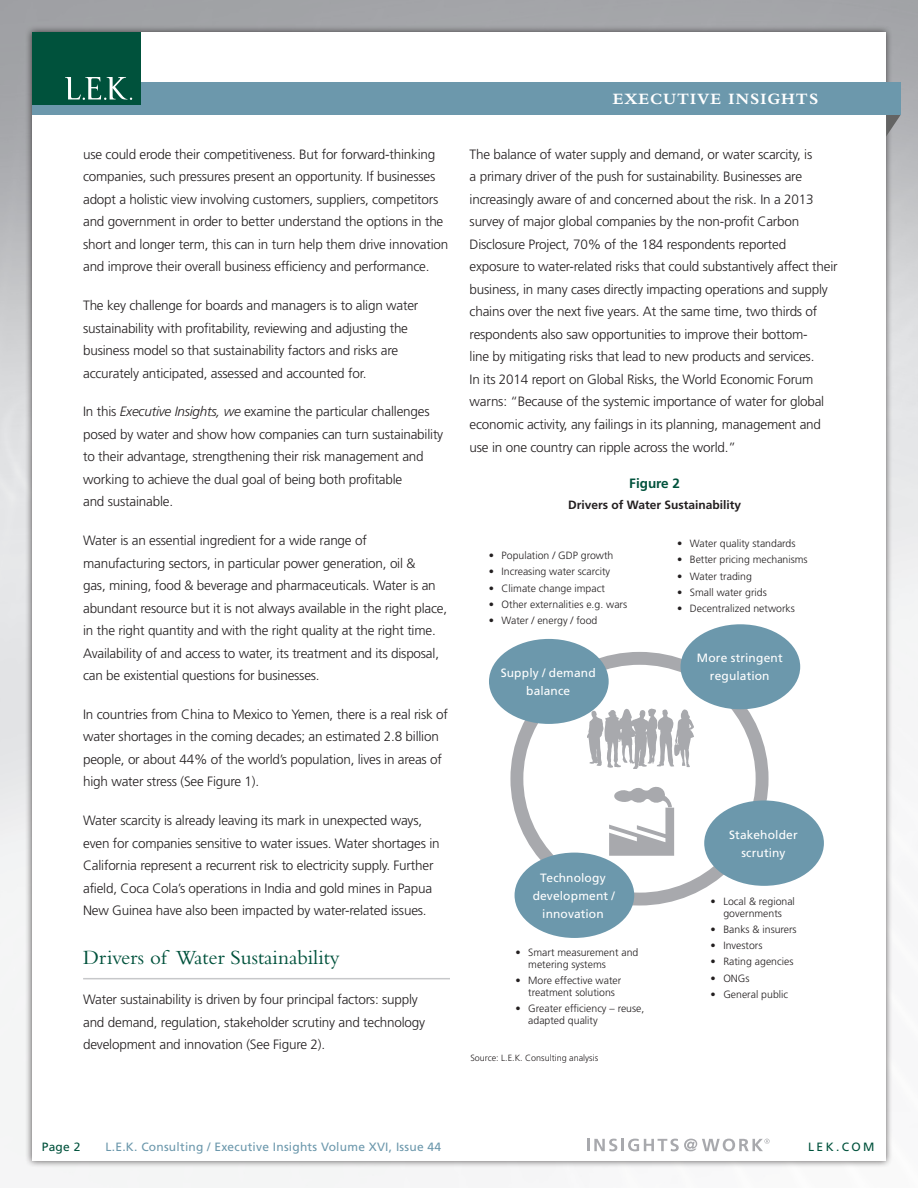
<style>
.page{position:relative;width:918px;height:1188px;background:#fff}
.page>*{position:absolute;margin:0;border:0;box-sizing:border-box;transform-origin:0 0}
.subhead{font:21px "Bembo";color:#00523c}
.t1{font:700 16.5px "Bembo";letter-spacing:.06em;color:#fff}
.Body_text_LEK{font:300 13.5px/22.5px "Frutiger";letter-spacing:-.015em;color:#231f20}
.Figure_Title{font:700 13.5px "Frutiger";color:#00523c}
.frutiger_text{font:12px/18px "Frutiger";letter-spacing:.01em;color:#fff;text-align:center}
.t2{font:12px "Frutiger";letter-spacing:.02em;color:#6c98ac}
.Figure_Title-2{font:700 12px "Frutiger";color:#231f20}
.t3{font:12px "Frutiger";letter-spacing:.2em;color:#00523c}
.t4{font:300 10.5px/12px "Frutiger";color:#231f20}
.frutiger_text-2{font:300 9px "Frutiger";color:#231f20}
.s1{font-style:italic}
</style>
<div class="page">
<div style="left:25px;top:25px;width:868px;height:1143px;background:#231f20;opacity:.75"></div>
<div style="left:32px;top:32px;width:854px;height:1129px;background:#fff"></div>
<svg style="left:886px;top:115px;width:14px;height:22px"></svg>
<div style="left:32px;top:83px;width:868px;height:32px;background:#6c98ac"></div>
<div style="left:32px;top:32px;width:108px;height:73px;background:#00523c"></div>
<svg style="left:65px;top:77px;width:67px;height:23px"></svg>
<svg style="left:587px;top:1139px;width:183px;height:12px"></svg>
<hr style="left:83px;top:978px;width:367px;height:1px;background:#c7c8ca">
<svg style="left:587px;top:707px;width:107px;height:62px"></svg>
<svg style="left:609px;top:786px;width:65px;height:70px"></svg>
<div style="left:510px;top:652px;width:259px;height:254px;border:13px solid #a8a9ad;border-radius:50%"></div>
<div style="left:681px;top:624px;width:119px;height:85px;background:#6c98ac;border-radius:50%"></div>
<div style="left:489px;top:639px;width:120px;height:85px;background:#6c98ac;border-radius:50%"></div>
<div style="left:515px;top:853px;width:119px;height:85px;background:#6c98ac;border-radius:50%"></div>
<div style="left:704px;top:800px;width:120px;height:86px;background:#6c98ac;border-radius:50%"></div>
<p class="Body_text_LEK" style="left:83px;top:143px;width:367px">use could erode their competitiveness. But for forward-thinking companies, such pressures present an opportunity. If businesses adopt a holistic view involving customers, suppliers, competitors and government in order to better understand the options in the short and longer term, this can in turn help them drive innovation and improve their overall business efficiency and performance.</p>
<p class="Body_text_LEK" style="left:83px;top:294px;width:337px">The key challenge for boards and managers is to align water sustainability with profitability, reviewing and adjusting the business model so that sustainability factors and risks are accurately anticipated, assessed and accounted for.</p>
<p class="Body_text_LEK" style="left:83px;top:401px;width:362px">In this <span class="s1">Executive Insights, we</span> examine the particular challenges posed by water and show how companies can turn sustainability to their advantage, strengthening their risk management and working to achieve the dual goal of being both profitable<br>and sustainable.</p>
<p class="Body_text_LEK" style="left:83px;top:529px;width:366px">Water is an essential ingredient for a wide range of manufacturing sectors, in particular power generation, oil &amp;<br>gas, mining, food &amp; beverage and pharmaceuticals. Water is an abundant resource but it is not always available in the right place, in the right quantity and with the right quality at the right time.<br>Availability of and access to water, its treatment and its disposal, can be existential questions for businesses.</p>
<p class="Body_text_LEK" style="left:83px;top:703px;width:366px">In countries from China to Mexico to Yemen, there is a real risk of water shortages in the coming decades; an estimated 2.8 billion people, or about 44% of the world’s population, lives in areas of high water stress (See Figure 1).</p>
<p class="Body_text_LEK" style="left:83px;top:809px;width:358px">Water scarcity is already leaving its mark in unexpected ways, even for companies sensitive to water issues. Water shortages in California represent a recurrent risk to electricity supply. Further afield, Coca Cola’s operations in India and gold mines in Papua New Guinea have also been impacted by water-related issues.</p>
<p class="subhead" style="left:83px;top:946px;width:258px">Drivers of Water Sustainability</p>
<p class="Body_text_LEK" style="left:83px;top:989px;width:344px">Water sustainability is driven by four principal factors: supply and demand, regulation, stakeholder scrutiny and technology development and innovation (See Figure 2).</p>
<p class="t1" style="left:613px;top:89px;width:207px">EXECUTIVE INSIGHTS</p>
<p class="Body_text_LEK" style="left:470px;top:143px;width:369px">The balance of water supply and demand, or water scarcity, is<br>a primary driver of the push for sustainability. Businesses are increasingly aware of and concerned about the risk. In a 2013 survey of major global companies by the non-profit Carbon Disclosure Project, 70% of the 184 respondents reported exposure to water-related risks that could substantively affect their business, in many cases directly impacting operations and supply chains over the next five years. At the same time, two thirds of respondents also saw opportunities to improve their bottom-<br>line by mitigating risks that lead to new products and services.<br>In its 2014 report on Global Risks, the World Economic Forum warns: “Because of the systemic importance of water for global economic activity, any failings in its planning, management and use in one country can ripple across the world.”</p>
<p class="Figure_Title" style="left:629px;top:476px;width:52px">Figure 2</p>
<p class="Figure_Title-2" style="left:568px;top:498px;width:174px">Drivers of Water Sustainability</p>
<p class="t4" style="left:489px;top:550px;width:126px">• Population / GDP growth</p>
<p class="t4" style="left:489px;top:566px;width:123px">• Increasing water scarcity</p>
<p class="t4" style="left:489px;top:582px;width:118px">• Climate change impact</p>
<p class="t4" style="left:489px;top:598px;width:140px">• Other externalities e.g. wars</p>
<p class="t4" style="left:489px;top:615px;width:110px">• Water / energy / food</p>
<p class="t4" style="left:677px;top:538px;width:120px">• Water quality standards</p>
<p class="t4" style="left:677px;top:554px;width:132px">• Better pricing mechanisms</p>
<p class="t4" style="left:677px;top:570px;width:76px">• Water trading</p>
<p class="t4" style="left:677px;top:586px;width:91px">• Small water grids</p>
<p class="t4" style="left:677px;top:603px;width:119px">• Decentralized networks</p>
<p class="frutiger_text" style="left:697px;top:649px;width:87px">More stringent</p>
<p class="frutiger_text" style="left:501px;top:664px;width:97px">Supply / demand</p>
<p class="frutiger_text" style="left:710px;top:667px;width:61px">regulation</p>
<p class="frutiger_text" style="left:526px;top:682px;width:46px">balance</p>
<p class="frutiger_text" style="left:533px;top:869px;width:84px">Technology development /</p>
<p class="frutiger_text" style="left:542px;top:905px;width:63px">innovation</p>
<p class="t4" style="left:528px;top:946px;width:112px;text-indent:-13px">• Smart measurement and metering systems</p>
<p class="t4" style="left:528px;top:974px;width:94px;text-indent:-13px">• More effective water treatment solutions</p>
<p class="t4" style="left:528px;top:1003px;width:118px;text-indent:-13px">• Greater efficiency – reuse, adapted quality</p>
<p class="frutiger_text-2" style="left:470px;top:1052px;width:129px">Source: L.E.K. Consulting analysis</p>
<p class="frutiger_text" style="left:729px;top:826px;width:70px">Stakeholder scrutiny</p>
<p class="t4" style="left:711px;top:895px;width:86px;text-align:center">• Local &amp; regional governments</p>
<p class="t4" style="left:711px;top:923px;width:88px">• Banks &amp; insurers</p>
<p class="t4" style="left:711px;top:940px;width:53px">• Investors</p>
<p class="t4" style="left:711px;top:956px;width:84px">• Rating agencies</p>
<p class="t4" style="left:711px;top:972px;width:41px">• ONGs</p>
<p class="t4" style="left:711px;top:988px;width:79px">• General public</p>
<p class="t3" style="left:42px;top:1139px;width:40px">Page 2</p>
<p class="t2" style="left:106px;top:1139px;width:337px">L.E.K. Consulting / Executive Insights Volume XVI, Issue 44</p>
<p class="t3" style="left:808px;top:1139px;width:68px">LEK.COM</p>
</div>
